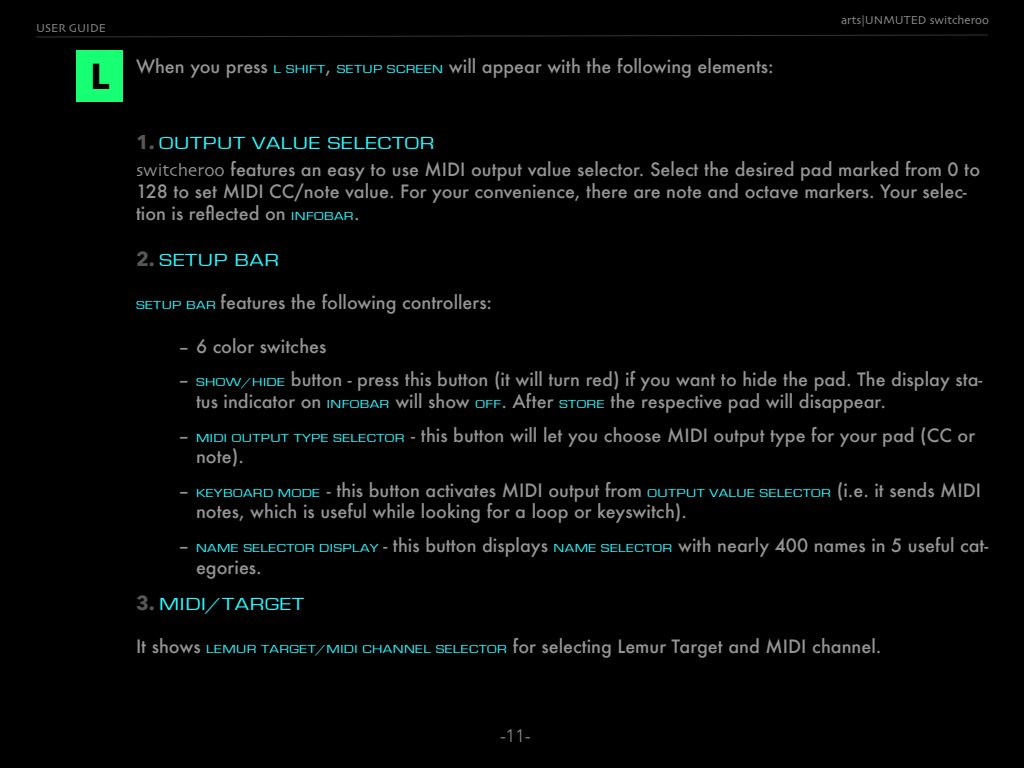
<style>
.page{position:relative;width:1024px;height:768px;background:#fff}
.page>*{position:absolute;margin:0;border:0;box-sizing:border-box;transform-origin:0 0}
.t1{font:700 36px "Avenir Next";color:#000}
.aU_Body{font:500 18px/21.6px "Futura";color:#949494}
.aU_Body-2{font:18px "Eurostile";letter-spacing:.025em;color:#2bf8ff;scale:1.3 1}
.aU_Header_2_close{font:18px "Eurostile";letter-spacing:.025em;color:#2bf8ff;scale:1.3 1}
.t2{font:300 18px "Avenir";color:#949494}
.t3{font:12px "Skia";color:#949494}
.s1{font-family:"Eurostile";font-weight:400;font-size:12px;color:#2bf8ff}
.s2{font-family:"Avenir Next";font-weight:700;font-size:20px;color:#575757}
.s3{font-family:"Skia";font-weight:400}
</style>
<div class="page">
<div style="left:1px;top:1px;width:1022px;height:766px;background:#000"></div>
<svg style="left:36px;top:34px;width:952px;height:4px"></svg>
<div style="left:76px;top:50px;width:47px;height:52px;background:#17ff73"></div>
<p class="t3" style="left:36px;top:20px;width:72px">USER GUIDE</p>
<p class="t1" style="left:90px;top:45px;width:20px">L</p>
<p class="aU_Body" style="left:136px;top:55px;width:639px">When you press <span class="s1">L SHIFT</span>, <span class="s1">SETUP SCREEN</span> will appear with the following elements:</p>
<p class="t3" style="left:841px;top:12px;width:149px">arts|UNMUTED switcheroo</p>
<p class="aU_Header_2_close" style="left:136px;top:133px;width:231px"><span class="s2">1.</span> OUTPUT VALUE SELECTOR</p>
<p class="aU_Body" style="left:136px;top:159px;width:846px"><span class="s3">switcheroo</span> features an easy to use MIDI output value selector. Select the desired pad marked from 0 to<br>128 to set MIDI CC/note value. For your convenience, there are note and octave markers. Your selec&shy;tion is reflected on <span class="s1">INFOBAR</span>.</p>
<p class="aU_Body-2" style="left:136px;top:250px;width:112px"><span class="s2">2.</span> SETUP BAR</p>
<p class="aU_Body" style="left:136px;top:292px;width:358px"><span class="s1">SETUP BAR</span> features the following controllers:</p>
<p class="aU_Body" style="left:178px;top:335px;width:150px">– 6 color switches</p>
<p class="aU_Body" style="left:196px;top:369px;width:788px;text-indent:-18px">– <span class="s1">SHOW/HIDE</span> button - press this button (it will turn red) if you want to hide the pad. The display sta&shy;tus indicator on <span class="s1">INFOBAR</span> will show <span class="s1">OFF</span>. After <span class="s1">STORE</span> the respective pad will disappear.</p>
<p class="aU_Body" style="left:196px;top:424px;width:781px;text-indent:-18px">– <span class="s1">MIDI OUTPUT TYPE SELECTOR</span> - this button will let you choose MIDI output type for your pad (CC or note).</p>
<p class="aU_Body" style="left:196px;top:479px;width:787px;text-indent:-18px">– <span class="s1">KEYBOARD MODE</span> - this button activates MIDI output from <span class="s1">OUTPUT VALUE SELECTOR</span> (i.e. it sends MIDI notes, which is useful while looking for a loop or keyswitch).</p>
<p class="aU_Body" style="left:196px;top:534px;width:794px;text-indent:-18px">– <span class="s1">NAME SELECTOR DISPLAY</span> - this button displays <span class="s1">NAME SELECTOR</span> with nearly 400 names in 5 useful cat&shy;egories.</p>
<p class="aU_Body-2" style="left:136px;top:594px;width:131px"><span class="s2">3.</span> MIDI/TARGET</p>
<p class="aU_Body" style="left:136px;top:636px;width:747px">It shows <span class="s1">LEMUR TARGET/MIDI CHANNEL SELECTOR</span> for selecting Lemur Target and MIDI channel.</p>
<p class="t2" style="left:500px;top:725px;width:32px">-11-</p>
</div>
